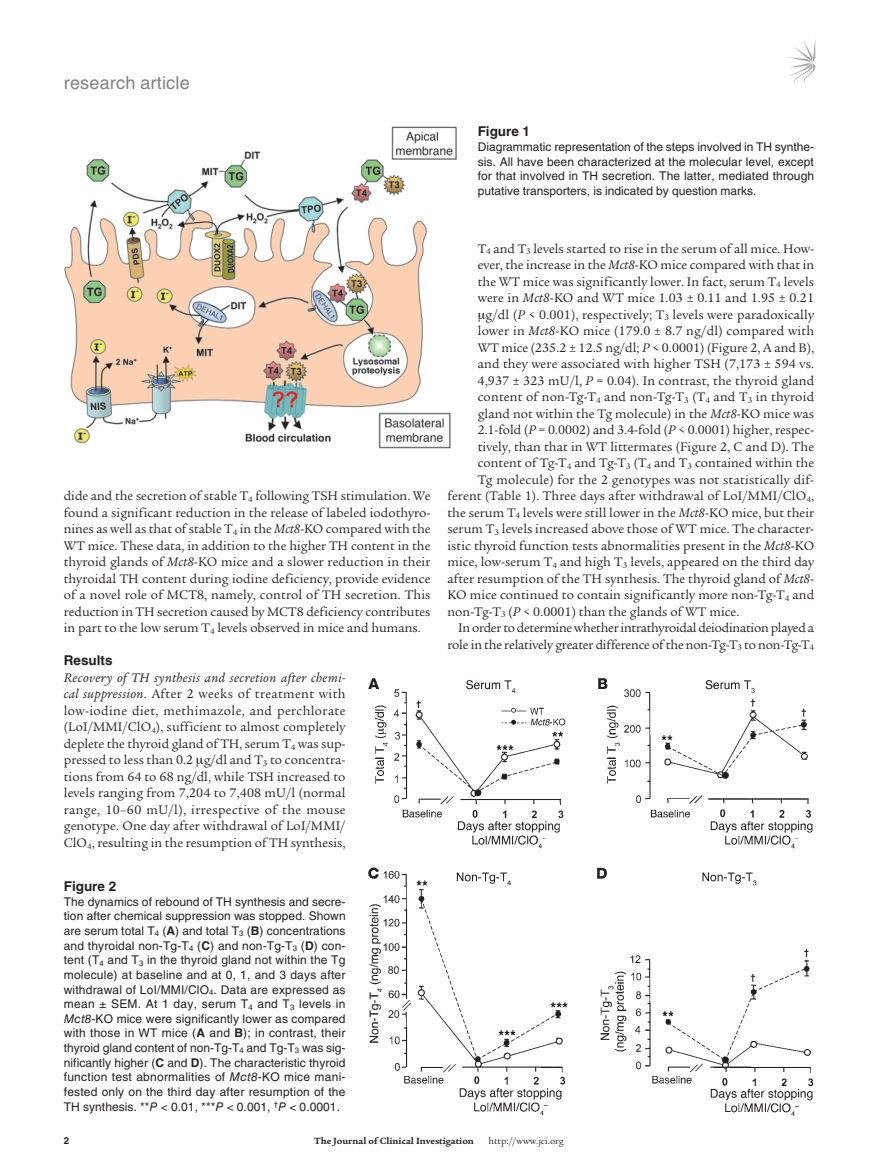
<style>
.page{position:relative;width:878px;height:1174px;background:#fff}
.page>*{position:absolute;margin:0;border:0;box-sizing:border-box;transform-origin:0 0}
.t1{font:18px "Helvetica LT Std";letter-spacing:.01em;color:#808285}
.t2{font:13.5px/16.5px "Legacy Serif Std";letter-spacing:.005em;color:#231f20;text-align:justify}
.t3{font:13.5px "Legacy Serif Std";letter-spacing:-.015em;color:#231f20}
.t4{font:13.5px "Legacy Serif Std";letter-spacing:-.02em;color:#231f20}
.t5{font:700 13.5px "Helvetica LT Std";color:#231f20}
.t6{font:12px/14.5px "Helvetica LT Std";letter-spacing:.005em;color:#231f20;text-align:justify}
.t7{font:700 9.75px "Legacy Serif Std";color:#231f20}
.t8{font:9.75px "Legacy Serif Std";color:#231f20}
.s1{font-style:italic}
.s2{font-weight:700}
</style>
<div class="page">
<svg style="left:789px;top:41px;width:26px;height:44px"></svg>
<img style="left:64px;top:126px;width:393px;height:323px">
<img style="left:368px;top:678px;width:446px;height:438px">
<h1 class="t1" style="left:64px;top:72px;width:127px">research article</h1>
<p class="t5" style="left:477px;top:123px;width:51px">Figure 1</p>
<p class="t6" style="left:477px;top:139px;width:338px">Diagrammatic representation of the steps involved in TH synthe&shy;sis. All have been characterized at the molecular level, except for that involved in TH secretion. The latter, mediated through putative transporters, is indicated by question marks.</p>
<p class="t2" style="left:64px;top:488px;width:368px">dide and the secretion of stable T<sub>4</sub> following TSH stimulation. We found a significant reduction in the release of labeled iodothyro&shy;nines as well as that of stable T<sub>4</sub> in the <span class="s1">Mct8</span>-KO compared with the WT mice. These data, in addition to the higher TH content in the thyroid glands of <span class="s1">Mct8</span>-KO mice and a slower reduction in their thyroidal TH content during iodine deficiency, provide evidence of a novel role of MCT8, namely, control of TH secretion. This reduction in TH secretion caused by MCT8 deficiency contributes in part to the low serum T<sub>4</sub> levels observed in mice and humans.</p>
<p class="t5" style="left:64px;top:652px;width:50px">Results</p>
<p class="t2" style="left:64px;top:669px;width:283px"><span class="s1">Recovery of TH synthesis and secretion after chemi&shy;cal suppression</span>. After 2 weeks of treatment with low-iodine diet, methimazole, and perchlorate (LoI/MMI/ClO<sub>4</sub>), sufficient to almost completely deplete the thyroid gland of TH, serum T<sub>4</sub> was sup&shy;pressed to less than 0.2 g/dl and T<sub>3</sub> to concentra&shy;tions from 64 to 68 ng/dl, while TSH increased to levels ranging from 7,204 to 7,408 mU/l (normal range, 10–60 mU/l), irrespective of the mouse genotype. One day after withdrawal of LoI/MMI/ ClO<sub>4</sub>, resulting in the resumption of TH synthesis,</p>
<p class="t5" style="left:64px;top:878px;width:53px">Figure 2</p>
<p class="t6" style="left:64px;top:894px;width:283px">The dynamics of rebound of TH synthesis and secre&shy;tion after chemical suppression was stopped. Shown are serum total T<sub>4</sub> (<span class="s2">A</span>) and total T<sub>3</sub> (<span class="s2">B</span>) concentrations and thyroidal non-Tg-T<sub>4</sub> (<span class="s2">C</span>) and non-Tg-T<sub>3</sub> (<span class="s2">D</span>) con&shy;tent (T<sub>4</sub> and T<sub>3</sub> in the thyroid gland not within the Tg molecule) at baseline and at 0, 1, and 3 days after withdrawal of LoI/MMI/ClO<sub>4</sub>. Data are expressed as mean ± SEM. At 1 day, serum T<sub>4</sub> and T<sub>3</sub> levels in <span class="s1">Mct8</span>-KO mice were significantly lower as compared with those in WT mice (<span class="s2">A</span> and <span class="s2">B</span>); in contrast, their thyroid gland content of non-Tg-T<sub>4</sub> and Tg-T<sub>3</sub> was sig&shy;nificantly higher (<span class="s2">C</span> and <span class="s2">D</span>). The characteristic thyroid function test abnormalities of <span class="s1">Mct8</span>-KO mice mani&shy;fested only on the third day after resumption of the TH synthesis. **<span class="s1">P</span> &lt; 0.01, ***<span class="s1">P</span> &lt; 0.001, <sup>†</sup><span class="s1">P</span> &lt; 0.0001.</p>
<p class="t2" style="left:477px;top:240px;width:338px">T<sub>4</sub> and T<sub>3</sub> levels started to rise in the serum of all mice. How-</p>
<p class="t2" style="left:477px;top:257px;width:338px">ever, the increase in the <span class="s1">Mct8</span>-KO mice compared with that in</p>
<p class="t2" style="left:477px;top:273px;width:338px">the WT mice was significantly lower. In fact, serum T<sub>4</sub> levels</p>
<p class="t2" style="left:477px;top:290px;width:338px">were in <span class="s1">Mct8</span>-KO and WT mice 1.03 ± 0.11 and 1.95 ± 0.21</p>
<p class="t2" style="left:485px;top:306px;width:330px">g/dl (<span class="s1">P</span> &lt; 0.001), respectively; T<sub>3</sub> levels were paradoxically</p>
<p class="t2" style="left:477px;top:323px;width:338px">lower in <span class="s1">Mct8</span>-KO mice (179.0 ± 8.7 ng/dl) compared with</p>
<p class="t2" style="left:477px;top:339px;width:338px">WT mice (235.2 ± 12.5 ng/dl; <span class="s1">P</span> &lt; 0.0001) (Figure 2, A and B),</p>
<p class="t2" style="left:477px;top:356px;width:338px">and they were associated with higher TSH (7,173 ± 594 vs.</p>
<p class="t2" style="left:477px;top:372px;width:338px">4,937 ± 323 mU/l, <span class="s1">P</span> = 0.04). In contrast, the thyroid gland</p>
<p class="t2" style="left:477px;top:389px;width:338px">content of non-Tg-T<sub>4</sub> and non-Tg-T<sub>3</sub> (T<sub>4</sub> and T<sub>3</sub> in thyroid</p>
<p class="t2" style="left:477px;top:405px;width:338px">gland not within the Tg molecule) in the <span class="s1">Mct8</span>-KO mice was</p>
<p class="t2" style="left:477px;top:422px;width:338px">2.1-fold (<span class="s1">P</span> = 0.0002) and 3.4-fold (<span class="s1">P</span> &lt; 0.0001) higher, respec-</p>
<p class="t2" style="left:477px;top:438px;width:338px">tively, than that in WT littermates (Figure 2, C and D). The</p>
<p class="t2" style="left:477px;top:455px;width:338px">content of Tg-T<sub>4</sub> and Tg-T<sub>3</sub> (T<sub>4</sub> and T<sub>3</sub> contained within the</p>
<p class="t2" style="left:477px;top:471px;width:338px">Tg molecule) for the 2 genotypes was not statistically dif-</p>
<p class="t2" style="left:447px;top:488px;width:368px">ferent (Table 1). Three days after withdrawal of LoI/MMI/ClO<sub>4</sub>,</p>
<p class="t2" style="left:447px;top:504px;width:368px">the serum T<sub>4</sub> levels were still lower in the <span class="s1">Mct8</span>-KO mice, but their</p>
<p class="t2" style="left:447px;top:521px;width:368px">serum T<sub>3</sub> levels increased above those of WT mice. The character-</p>
<p class="t2" style="left:447px;top:537px;width:368px">istic thyroid function tests abnormalities present in the <span class="s1">Mct8</span>-KO</p>
<p class="t2" style="left:447px;top:554px;width:368px">mice, low-serum T<sub>4</sub> and high T<sub>3</sub> levels, appeared on the third day</p>
<p class="t2" style="left:447px;top:570px;width:368px">after resumption of the TH synthesis. The thyroid gland of <span class="s1">Mct8</span>-</p>
<p class="t2" style="left:447px;top:587px;width:368px">KO mice continued to contain significantly more non-Tg-T<sub>4</sub> and</p>
<p class="t2" style="left:447px;top:603px;width:293px">non-Tg-T<sub>3</sub> (<span class="s1">P</span> &lt; 0.0001) than the glands of WT mice.</p>
<p class="t4" style="left:458px;top:620px;width:357px">In order to determine whether intrathyroidal deiodination played a</p>
<p class="t3" style="left:447px;top:637px;width:368px">role in the relatively greater difference of the non-Tg-T<sub>3</sub> to non-Tg-T<sub>4</sub></p>
<p class="t7" style="left:314px;top:1135px;width:161px">The Journal of Clinical Investigation</p>
<p class="t8" style="left:488px;top:1135px;width:77px">http://www.jci.org</p>
</div>
